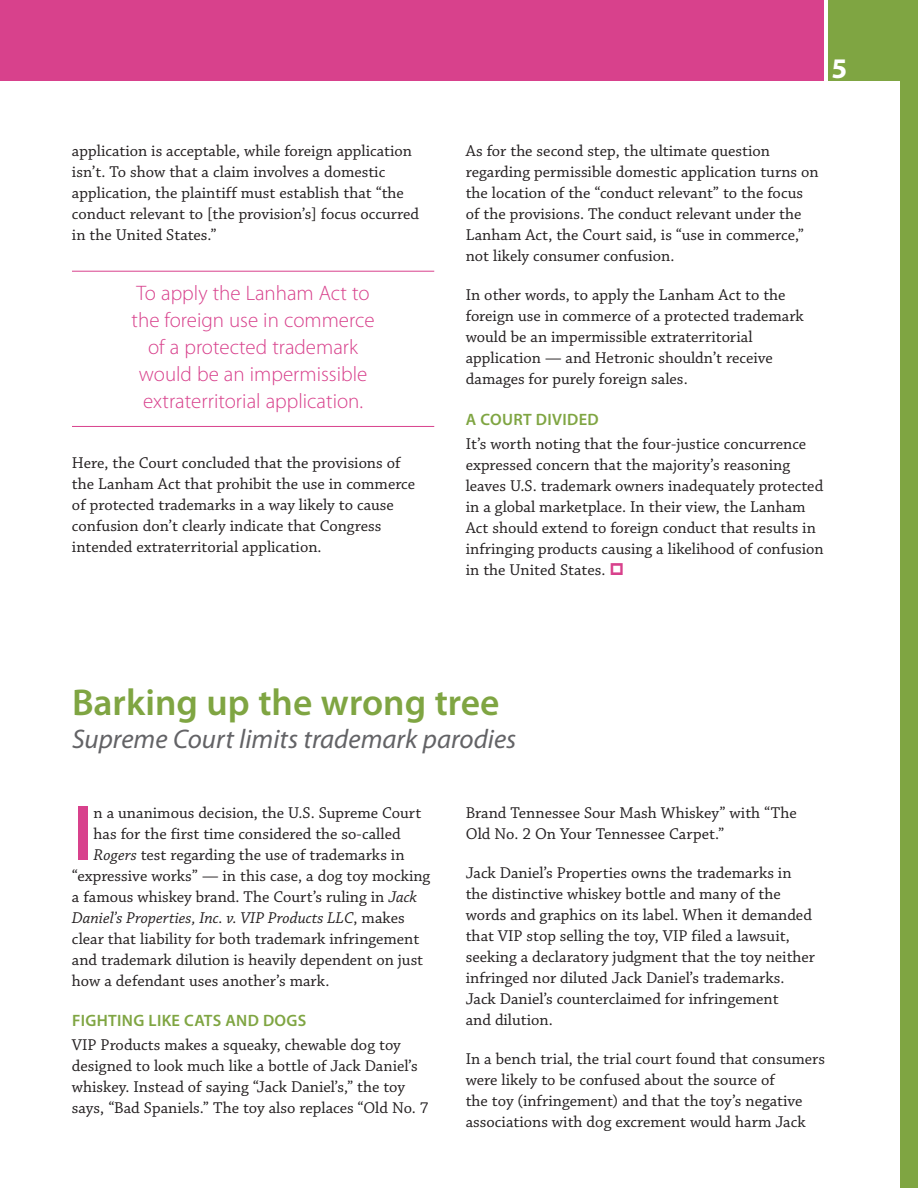
<style>
.page{position:relative;width:918px;height:1188px;background:#fff}
.page>*{position:absolute;margin:0;border:0;box-sizing:border-box;transform-origin:0 0}
.t1{font:600 78.75px "Myriad Pro";color:#d8418c}
.t2{font:600 37.5px "Myriad Pro";color:#7fa542}
.t3{font:700 28.5px "Myriad Pro";color:#fff}
.t4{font:italic 27px "Myriad Pro";color:#636366}
.t5{font:300 21px/27px "Myriad Pro";color:#d8418c;text-align:center}
.t6{font:16.5px/21px "Chaparral Pro";color:#231f20}
.t7{font:italic 16.5px "Chaparral Pro";color:#231f20}
.t8{font:600 16.5px "Myriad Pro";letter-spacing:.02em;color:#7fa542}
.s1{font-style:italic}
.s2{font-style:normal}
</style>
<div class="page">
<div style="left:0;top:0;width:824px;height:81px;background:#d8418c"></div>
<div style="left:828px;top:0;width:90px;height:81px;background:#7fa542"></div>
<div style="left:900px;top:72px;width:18px;height:1116px;background:#7fa542"></div>
<hr style="left:72px;top:271px;width:362px;height:1px;background:#d8418c">
<hr style="left:72px;top:426px;width:362px;height:1px;background:#d8418c">
<p class="t6" style="left:72px;top:141px;width:349px">application is acceptable, while foreign application isn’t. To show that a claim involves a domestic application, the plaintiff must establish that “the conduct relevant to [the provision’s] focus occurred in the United States.”</p>
<p class="t5" style="left:132px;top:280px;width:245px">To apply the Lanham Act to the foreign use in commerce of a protected trademark would be an impermissible extraterritorial application.</p>
<p class="t6" style="left:72px;top:453px;width:345px">Here, the Court concluded that the provisions of the Lanham Act that prohibit the use in commerce of protected trademarks in a way likely to cause confusion don’t clearly indicate that Congress intended extraterritorial application.</p>
<h3 class="t3" style="left:831px;top:52px;width:17px">5</h3>
<p class="t6" style="left:466px;top:141px;width:355px">As for the second step, the ultimate question regarding permissible domestic application turns on the location of the “conduct relevant” to the focus of the provisions. The conduct relevant under the Lanham Act, the Court said, is “use in commerce,” not likely consumer confusion.</p>
<p class="t6" style="left:466px;top:285px;width:340px">In other words, to apply the Lanham Act to the foreign use in commerce of a protected trademark would be an impermissible extraterritorial application — and Hetronic shouldn’t receive damages for purely foreign sales.</p>
<p class="t8" style="left:466px;top:410px;width:134px">A COURT DIVIDED</p>
<p class="t6" style="left:466px;top:434px;width:359px">It’s worth noting that the four-justice concurrence expressed concern that the majority’s reasoning leaves U.S. trademark owners inadequately protected in a global marketplace. In their view, the Lanham Act should extend to foreign conduct that results in infringing products causing a likelihood of confusion in the United States.</p>
<h2 class="t2" style="left:72px;top:682px;width:429px">Barking up the wrong tree</h2>
<h3 class="t4" style="left:72px;top:725px;width:446px">Supreme Court limits trademark parodies</h3>
<h1 class="t1" style="left:73px;top:790px;width:22px">I</h1>
<p class="t6" style="left:94px;top:803px;width:329px">n a unanimous decision, the U.S. Supreme Court</p>
<p class="t6" style="left:94px;top:824px;width:309px">has for the first time considered the so-called</p>
<p class="t6" style="left:94px;top:845px;width:312px"><span class="s1">Rogers</span> test regarding the use of trademarks in</p>
<p class="t6" style="left:72px;top:866px;width:360px">“expressive works” — in this case, a dog toy mocking</p>
<p class="t6" style="left:72px;top:887px;width:346px">a famous whiskey brand. The Court’s ruling in <span class="s1">Jack</span></p>
<p class="t7" style="left:72px;top:908px;width:334px">Daniel’s Properties, Inc. v. VIP Products LLC<span class="s2">, makes</span></p>
<p class="t6" style="left:72px;top:929px;width:349px">clear that liability for both trademark infringement</p>
<p class="t6" style="left:72px;top:950px;width:353px">and trademark dilution is heavily dependent on just</p>
<p class="t6" style="left:72px;top:971px;width:259px">how a defendant uses another’s mark.</p>
<p class="t8" style="left:72px;top:1012px;width:236px">FIGHTING LIKE CATS AND DOGS</p>
<p class="t6" style="left:72px;top:1035px;width:358px">VIP Products makes a squeaky, chewable dog toy designed to look much like a bottle of Jack Daniel’s whiskey. Instead of saying “Jack Daniel’s,” the toy says, “Bad Spaniels.” The toy also replaces “Old No. 7</p>
<p class="t6" style="left:466px;top:803px;width:333px">Brand Tennessee Sour Mash Whiskey” with “The<br>Old No. 2 On Your Tennessee Carpet.”</p>
<p class="t6" style="left:466px;top:863px;width:351px">Jack Daniel’s Properties owns the trademarks in the distinctive whiskey bottle and many of the words and graphics on its label. When it demanded that VIP stop selling the toy, VIP filed a lawsuit, seeking a declaratory judgment that the toy neither infringed nor diluted Jack Daniel’s trademarks.<br>Jack Daniel’s counterclaimed for infringement<br>and dilution.</p>
<p class="t6" style="left:466px;top:1049px;width:361px">In a bench trial, the trial court found that consumers were likely to be confused about the source of<br>the toy (infringement) and that the toy’s negative associations with dog excrement would harm Jack</p>
</div>
